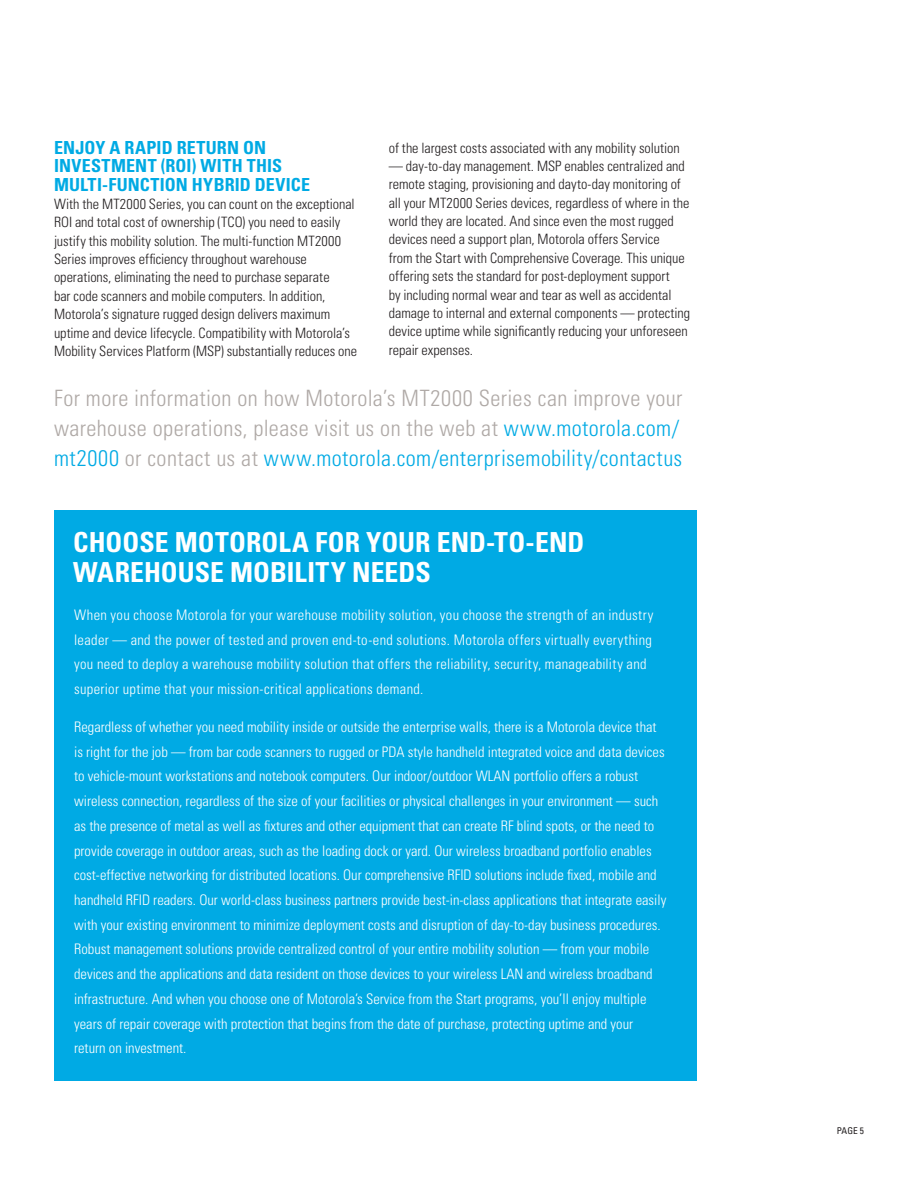
<style>
.page{position:relative;width:918px;height:1188px;background:#fff}
.page>*{position:absolute;margin:0;border:0;box-sizing:border-box;transform-origin:0 0}
.Heading_1{font:700 condensed 27.6px "Univers LT Std";color:#fff}
.Call_to_action{font:300 condensed 22.5px/30px "Univers LT Std";letter-spacing:.02em;color:#afa9a6}
.Heading_1-2{font:700 condensed 18px "Univers LT Std";letter-spacing:.01em;color:#00aae4}
.Introductory_copy{font:300 condensed 14.55px/24.8px "Univers LT Std";color:#fff}
.Body_copy{font:300 condensed 14.55px/24.8px "Univers LT Std";letter-spacing:.025em;color:#fff}
.Body_copy-2{font:300 condensed 14.25px/18.3px "Univers LT Std";color:#231f20}
.t1{font:condensed 9.3px "Univers LT Std";color:#231f20}
.s1{color:#00aae4}
</style>
<div class="page">
<div style="left:54px;top:511px;width:643px;height:570px;background:#00aae4"></div>
<p class="Heading_1-2" style="left:54px;top:136px;width:214px">ENJOY A RAPID RETURN ON</p>
<p class="Heading_1-2" style="left:54px;top:155px;width:230px">INVESTMENT (ROI) WITH THIS</p>
<p class="Heading_1-2" style="left:54px;top:173px;width:258px">MULTI-FUNCTION HYBRID DEVICE</p>
<p class="Body_copy-2" style="left:54px;top:195px;width:305px">With the MT2000 Series, you can count on the exceptional ROI and total cost of ownership (TCO) you need to easily justify this mobility solution. The multi-function MT2000<br>Series improves efficiency throughout warehouse operations, eliminating the need to purchase separate<br>bar code scanners and mobile computers. In addition, Motorola’s signature rugged design delivers maximum uptime and device lifecycle. Compatibility with Motorola’s Mobility Services Platform (MSP) substantially reduces one</p>
<p class="Body_copy-2" style="left:389px;top:138px;width:292px">of the largest costs associated with any mobility solution</p>
<p class="Body_copy-2" style="left:389px;top:157px;width:303px">— day-to-day management. MSP enables centralized and remote staging, provisioning and dayto-day monitoring of all your MT2000 Series devices, regardless of where in the world they are located. And since even the most rugged devices need a support plan, Motorola offers Service<br>from the Start with Comprehensive Coverage. This unique offering sets the standard for post-deployment support<br>by including normal wear and tear as well as accidental damage to internal and external components — protecting device uptime while significantly reducing your unforeseen repair expenses.</p>
<p class="Call_to_action" style="left:54px;top:383px;width:630px">For more information on how Motorola’s MT2000 Series can improve your warehouse operations, please visit us on the web at <span class="s1">www.motorola.com/ mt2000</span> or contact us at <span class="s1">www.motorola.com/enterprisemobility/contactus</span></p>
<p class="Heading_1" style="left:73px;top:525px;width:513px">CHOOSE MOTOROLA FOR YOUR END-TO-END</p>
<p class="Heading_1" style="left:73px;top:555px;width:359px">WAREHOUSE MOBILITY NEEDS</p>
<p class="Body_copy" style="left:74px;top:602px;width:581px">When you choose Motorola for your warehouse mobility solution, you choose the strength of an industry leader — and the power of tested and proven end-to-end solutions. Motorola offers virtually everything you need to deploy a warehouse mobility solution that offers the reliability, security, manageability and superior uptime that your mission-critical applications demand.</p>
<p class="Introductory_copy" style="left:74px;top:714px;width:594px">Regardless of whether you need mobility inside or outside the enterprise walls, there is a Motorola device that is right for the job — from bar code scanners to rugged or PDA style handheld integrated voice and data devices to vehicle-mount workstations and notebook computers. Our indoor/outdoor WLAN portfolio offers a robust wireless connection, regardless of the size of your facilities or physical challenges in your environment — such as the presence of metal as well as fixtures and other equipment that can create RF blind spots, or the need to provide coverage in outdoor areas, such as the loading dock or yard. Our wireless broadband portfolio enables cost-effective networking for distributed locations. Our comprehensive RFID solutions include fixed, mobile and handheld RFID readers. Our world-class business partners provide best-in-class applications that integrate easily with your existing environment to minimize deployment costs and disruption of day-to-day business procedures.<br>Robust management solutions provide centralized control of your entire mobility solution — from your mobile devices and the applications and data resident on those devices to your wireless LAN and wireless broadband infrastructure. And when you choose one of Motorola’s Service from the Start programs, you’ll enjoy multiple years of repair coverage with protection that begins from the date of purchase, protecting uptime and your return on investment.</p>
<p class="t1" style="left:837px;top:1125px;width:29px">PAGE 5</p>
</div>
